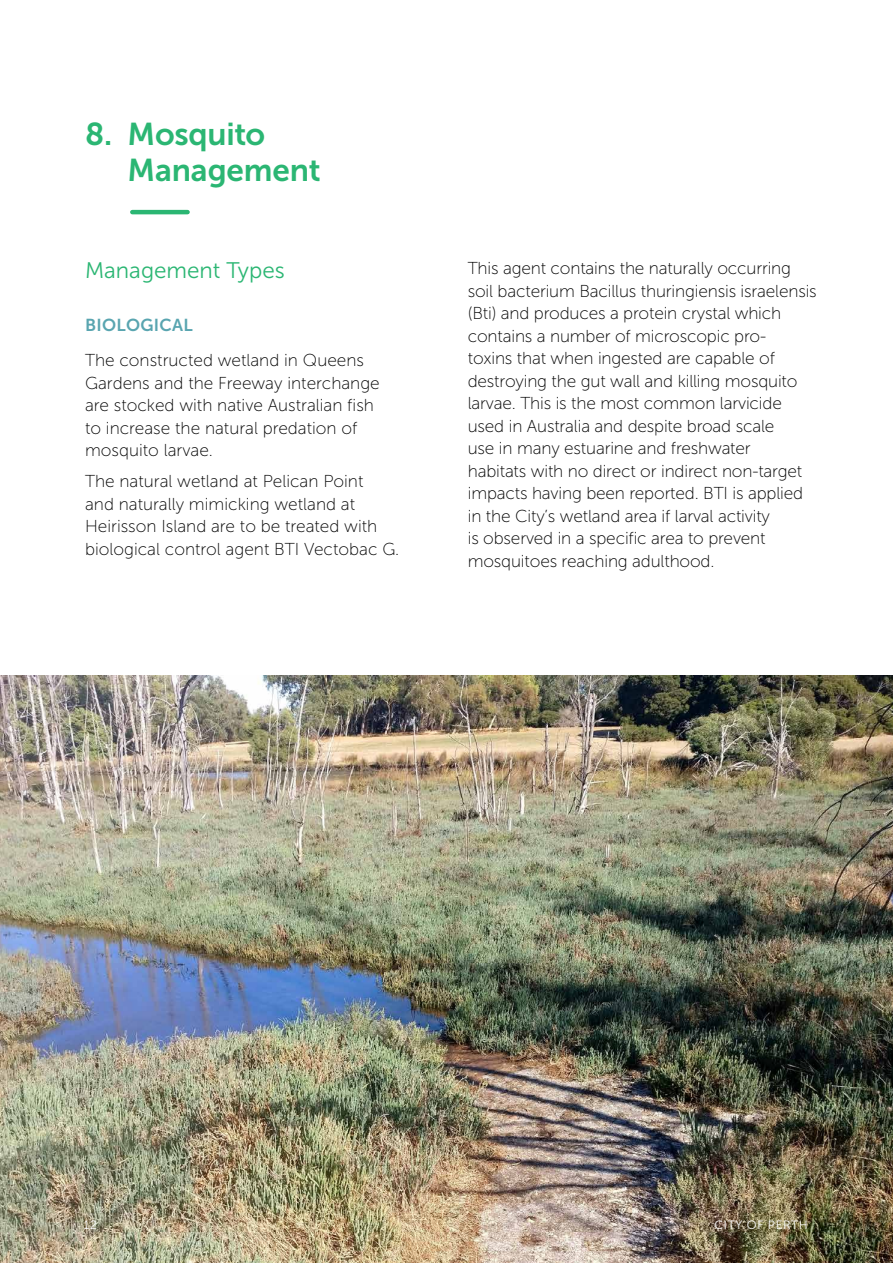
<style>
.page{position:relative;width:893px;height:1263px;background:#fff}
.page>*{position:absolute;margin:0;border:0;box-sizing:border-box;transform-origin:0 0}
.t1{font:31.5px/36px "Museo Sans 700";letter-spacing:-.005em;color:#2bb673}
.t2{font:22.5px "Museo Sans 300";color:#2bb673}
.t3{font:17.25px/22.5px "Museo Sans 100";letter-spacing:-.01em;color:#000}
.t4{font:17.25px "Museo Sans 700";letter-spacing:.02em;color:#59a5b0}
.t5{font:12px "Museo Sans 300";letter-spacing:.05em;color:#fff}
</style>
<div class="page">
<img style="left:0;top:675px;width:893px;height:588px">
<hr style="left:132px;top:210px;width:56px;height:4px;background:#2bb673">
<h1 class="t1" style="left:128px;top:116px;width:195px;text-indent:-43px">8. Mosquito<br>Management</h1>
<h2 class="t2" style="left:85px;top:259px;width:201px">Management Types</h2>
<p class="t4" style="left:85px;top:315px;width:109px">BIOLOGICAL</p>
<p class="t3" style="left:85px;top:349px;width:296px">The constructed wetland in Queens Gardens and the Freeway interchange are stocked with native Australian fish to increase the natural predation of mosquito larvae.</p>
<p class="t3" style="left:85px;top:470px;width:316px">The natural wetland at Pelican Point<br>and naturally mimicking wetland at Heirisson Island are to be treated with biological control agent BTI Vectobac G.</p>
<p class="t3" style="left:468px;top:257px;width:351px">This agent contains the naturally occurring soil bacterium Bacillus thuringiensis israelensis (Bti) and produces a protein crystal which contains a number of microscopic pro-<br>toxins that when ingested are capable of destroying the gut wall and killing mosquito larvae. This is the most common larvicide used in Australia and despite broad scale<br>use in many estuarine and freshwater<br>habitats with no direct or indirect non-target impacts having been reported. BTI is applied in the City’s wetland area if larval activity<br>is observed in a specific area to prevent mosquitoes reaching adulthood.</p>
<p class="t5" style="left:84px;top:1219px;width:14px">12</p>
<p class="t5" style="left:714px;top:1219px;width:95px">CITY OF PERTH</p>
</div>
